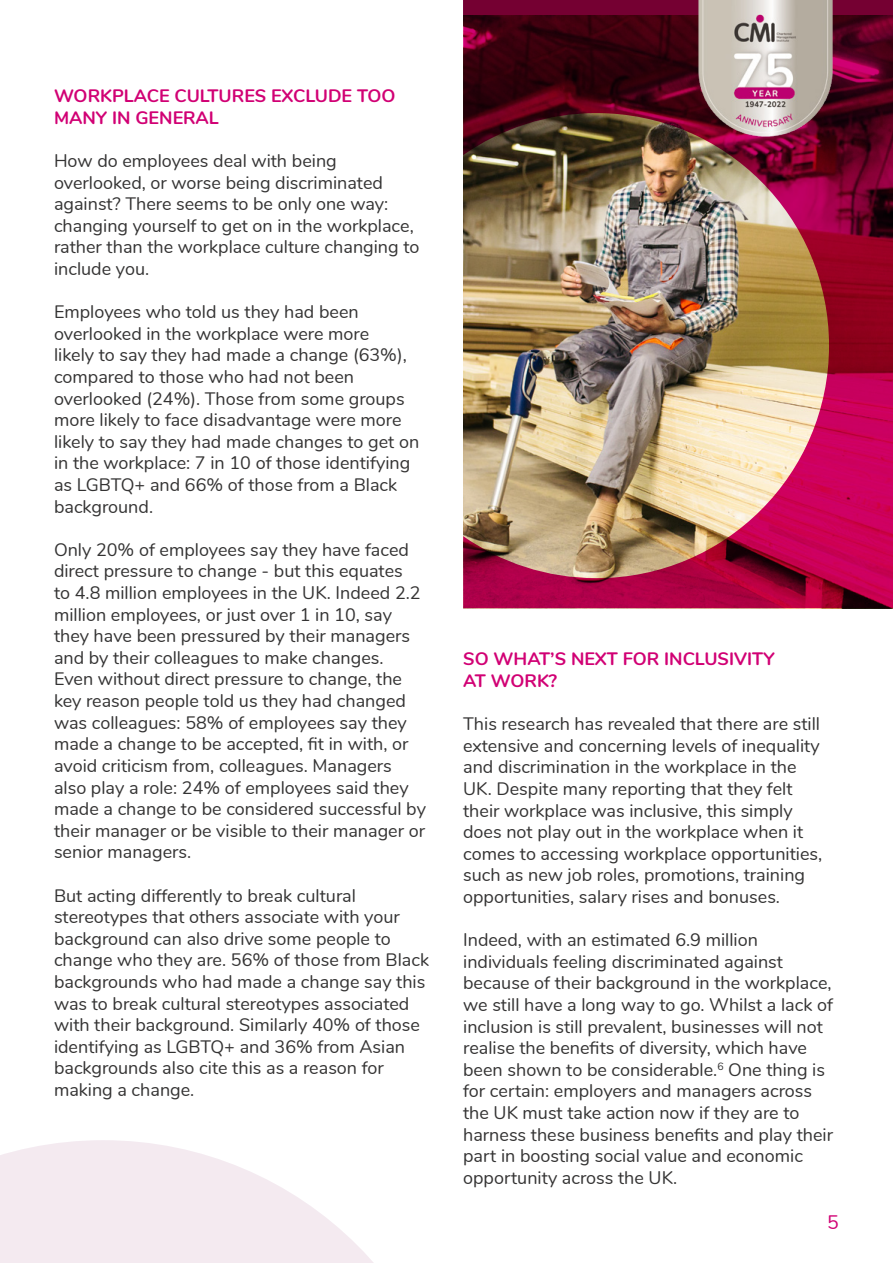
<style>
.page{position:relative;width:893px;height:1263px;background:#fff}
.page>*{position:absolute;margin:0;border:0;box-sizing:border-box;transform-origin:0 0}
.t1{font:19.5px "Nunito";color:#d10074}
.t2{font:18px/21.6px "Nunito";color:#343333}
.t3{font:700 18px/21.6px "Nunito";color:#d10074}
</style>
<div class="page">
<svg style="left:0;top:1140px;width:374px;height:123px;fill:#f4eaf0"></svg>
<img style="left:463px;top:0;width:430px;height:608px">
<img style="left:695px;top:0;width:140px;height:137px">
<p class="t3" style="left:54px;top:84px;width:343px">WORKPLACE CULTURES EXCLUDE TOO<br>MANY IN GENERAL</p>
<p class="t2" style="left:54px;top:149px;width:367px">How do employees deal with being overlooked, or worse being discriminated against? There seems to be only one way: changing yourself to get on in the workplace, rather than the workplace culture changing to include you.</p>
<p class="t2" style="left:54px;top:300px;width:367px">Employees who told us they had been overlooked in the workplace were more<br>likely to say they had made a change (63%), compared to those who had not been overlooked (24%). Those from some groups more likely to face disadvantage were more likely to say they had made changes to get on in the workplace: 7 in 10 of those identifying as LGBTQ+ and 66% of those from a Black background.</p>
<p class="t2" style="left:54px;top:538px;width:373px">Only 20% of employees say they have faced direct pressure to change - but this equates<br>to 4.8 million employees in the UK. Indeed 2.2 million employees, or just over 1 in 10, say they have been pressured by their managers and by their colleagues to make changes.<br>Even without direct pressure to change, the key reason people told us they had changed was colleagues: 58% of employees say they made a change to be accepted, fit in with, or avoid criticism from, colleagues. Managers also play a role: 24% of employees said they made a change to be considered successful by their manager or be visible to their manager or senior managers.</p>
<p class="t2" style="left:54px;top:883px;width:376px">But acting differently to break cultural stereotypes that others associate with your background can also drive some people to change who they are. 56% of those from Black backgrounds who had made a change say this was to break cultural stereotypes associated with their background. Similarly 40% of those identifying as LGBTQ+ and 36% from Asian backgrounds also cite this as a reason for making a change.</p>
<p class="t3" style="left:463px;top:647px;width:313px">SO WHAT’S NEXT FOR INCLUSIVITY<br>AT WORK?</p>
<p class="t2" style="left:463px;top:712px;width:361px">This research has revealed that there are still extensive and concerning levels of inequality and discrimination in the workplace in the UK. Despite many reporting that they felt their workplace was inclusive, this simply does not play out in the workplace when it comes to accessing workplace opportunities, such as new job roles, promotions, training opportunities, salary rises and bonuses.</p>
<p class="t2" style="left:463px;top:928px;width:371px">Indeed, with an estimated 6.9 million individuals feeling discriminated against because of their background in the workplace, we still have a long way to go. Whilst a lack of inclusion is still prevalent, businesses will not realise the benefits of diversity, which have been shown to be considerable.<sup>6</sup> One thing is for certain: employers and managers across the UK must take action now if they are to harness these business benefits and play their part in boosting social value and economic opportunity across the UK.</p>
<p class="t1" style="left:827px;top:1207px;width:13px">5</p>
</div>
